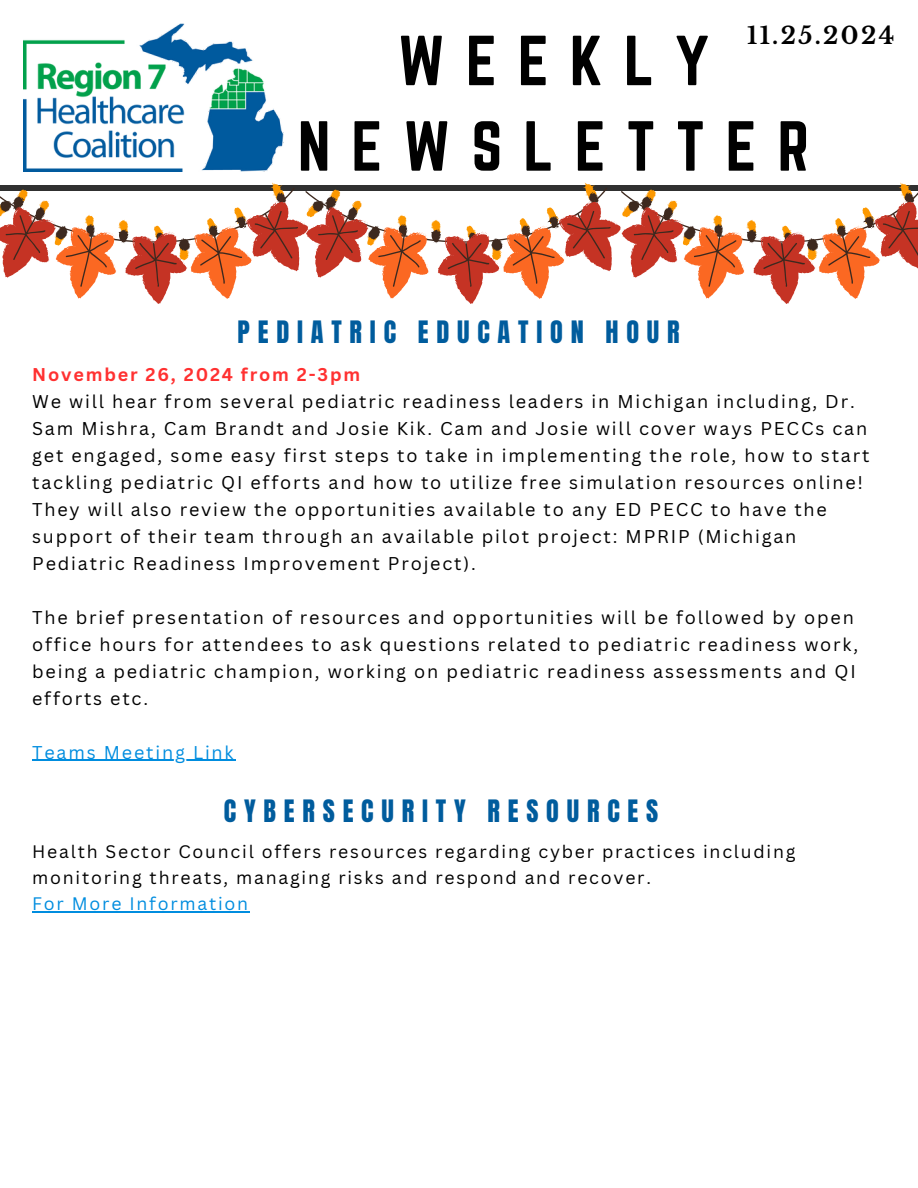
<style>
.page{position:relative;width:918px;height:1188px;background:#fff}
.page>*{position:absolute;margin:0;border:0;box-sizing:border-box;transform-origin:0 0}
.t1{font:61.8px/85.5px "Norwester";letter-spacing:.34em;color:#000;text-align:center}
.t2{font:26.25px "Anton";letter-spacing:.295em;color:#005c9d}
.t3{font:700 23.55px "Libre Baskerville";letter-spacing:.1em;color:#000}
.t4{font:18px/27px "Canva Sans";letter-spacing:.1em;color:#000}
.t5{font:700 18px "Canva Sans";letter-spacing:.1em;color:#ff3131}
.t6{font:18px "Canva Sans";letter-spacing:.1em;color:#008ddf}
.t7{font:17.7px/25.8px "Canva Sans";letter-spacing:.1em;color:#000}
.t8{font:17.7px "Canva Sans";letter-spacing:.1em;color:#008ddf}
</style>
<div class="page">
<img style="left:24px;top:24px;width:259px;height:147px">
<svg style="left:0;top:183px;width:918px;height:121px"></svg>
<hr style="left:32px;top:760px;width:203px;height:1px;background:#008ddf">
<hr style="left:32px;top:911px;width:218px;height:1px;background:#008ddf">
<h2 class="t3" style="left:747px;top:21px;width:149px">11.25.2024</h2>
<p class="t1" style="left:298px;top:18px;width:513px">WEEKLY<br>NEWSLETTER</p>
<p class="t2" style="left:238px;top:313px;width:444px">PEDIATRIC EDUCATION HOUR</p>
<h3 class="t5" style="left:32px;top:361px;width:330px">November 26, 2024 from 2-3pm</h3>
<p class="t4" style="left:32px;top:387px;width:839px">We will hear from several pediatric readiness leaders in Michigan including, Dr.<br>Sam Mishra, Cam Brandt and Josie Kik. Cam and Josie will cover ways PECCs can get engaged, some easy first steps to take in implementing the role, how to start tackling pediatric QI efforts and how to utilize free simulation resources online!<br>They will also review the opportunities available to any ED PECC to have the support of their team through an available pilot project: MPRIP (Michigan Pediatric Readiness Improvement Project).</p>
<p class="t4" style="left:32px;top:603px;width:827px">The brief presentation of resources and opportunities will be followed by open office hours for attendees to ask questions related to pediatric readiness work, being a pediatric champion, working on pediatric readiness assessments and QI efforts etc.</p>
<p class="t6" style="left:32px;top:739px;width:203px">Teams Meeting Link</p>
<p class="t2" style="left:224px;top:792px;width:436px">CYBERSECURITY RESOURCES</p>
<p class="t7" style="left:32px;top:838px;width:765px">Health Sector Council offers resources regarding cyber practices including monitoring threats, managing risks and respond and recover.</p>
<p class="t8" style="left:32px;top:891px;width:218px">For More Information</p>
</div>
